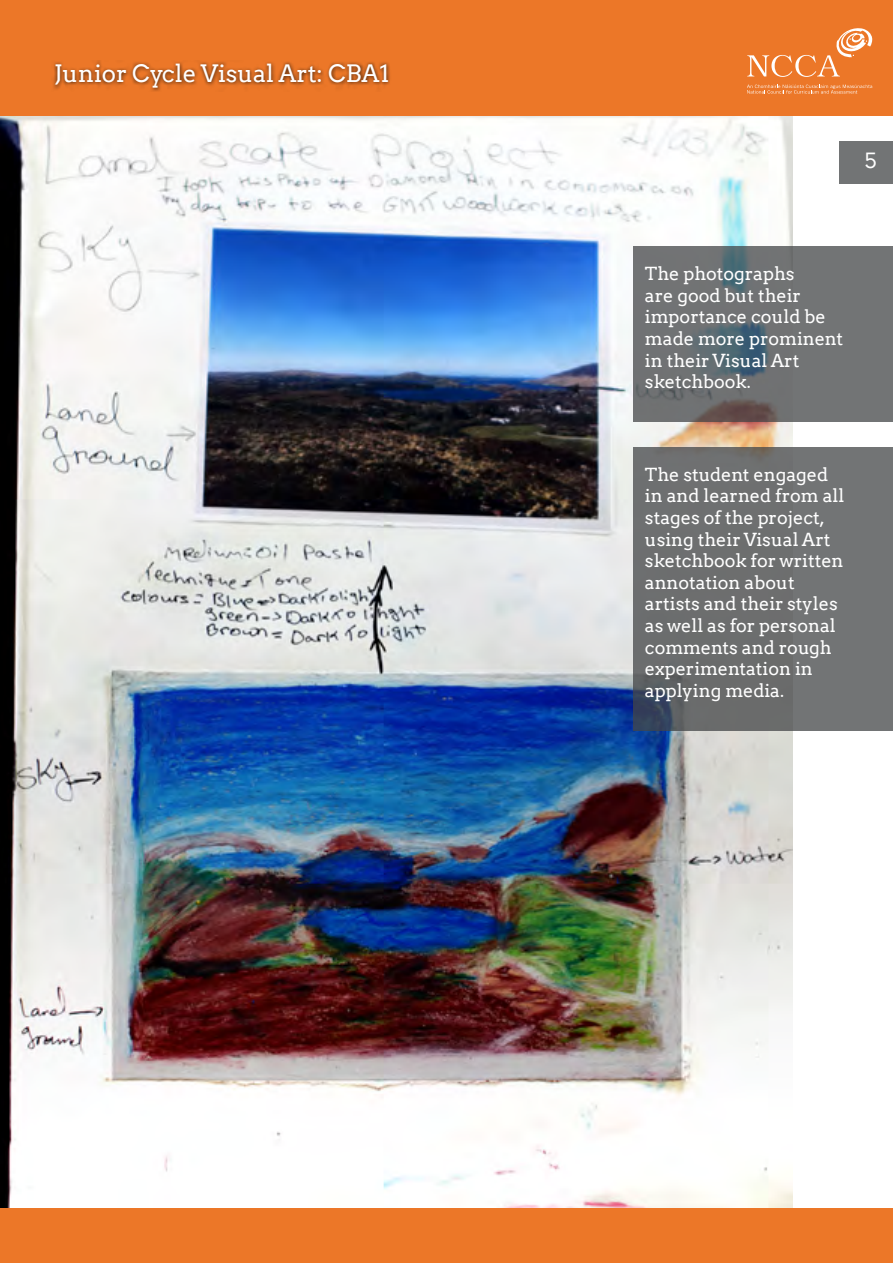
<style>
.page{position:relative;width:893px;height:1263px;background:#fff}
.page>*{position:absolute;margin:0;border:0;box-sizing:border-box;transform-origin:0 0}
.t1{font:24px "Arvo";color:#fff}
.t2{font:21px "Arvo";color:#fff}
.t3{font:18px/21.6px "Arvo";color:#fff}
</style>
<div class="page">
<img style="left:0;top:116px;width:792px;height:1093px">
<div style="left:0;top:0;width:893px;height:116px;background:#ec7728"></div>
<div style="left:0;top:1209px;width:893px;height:54px;background:#ec7728"></div>
<div style="left:52px;top:60px;width:340px;height:32px;background:#000;opacity:.73"></div>
<svg style="left:747px;top:85px;width:125px;height:9px"></svg>
<svg style="left:747px;top:28px;width:125px;height:49px"></svg>
<div style="left:839px;top:141px;width:54px;height:43px;background:#727475"></div>
<svg style="left:634px;top:247px;width:259px;height:175px;background:#6c7072"></svg>
<div style="left:634px;top:447px;width:259px;height:284px;background:#6e7070"></div>
<h1 class="t1" style="left:54px;top:60px;width:337px">Junior Cycle Visual Art: CBA1</h1>
<p class="t2" style="left:865px;top:148px;width:13px">5</p>
<p class="t3" style="left:645px;top:263px;width:200px">The photographs<br>are good but their importance could be made more prominent in their Visual Art sketchbook.</p>
<p class="t3" style="left:645px;top:464px;width:201px">The student engaged in and learned from all stages of the project, using their Visual Art sketchbook for written annotation about artists and their styles as well as for personal comments and rough experimentation in applying media.</p>
</div>
